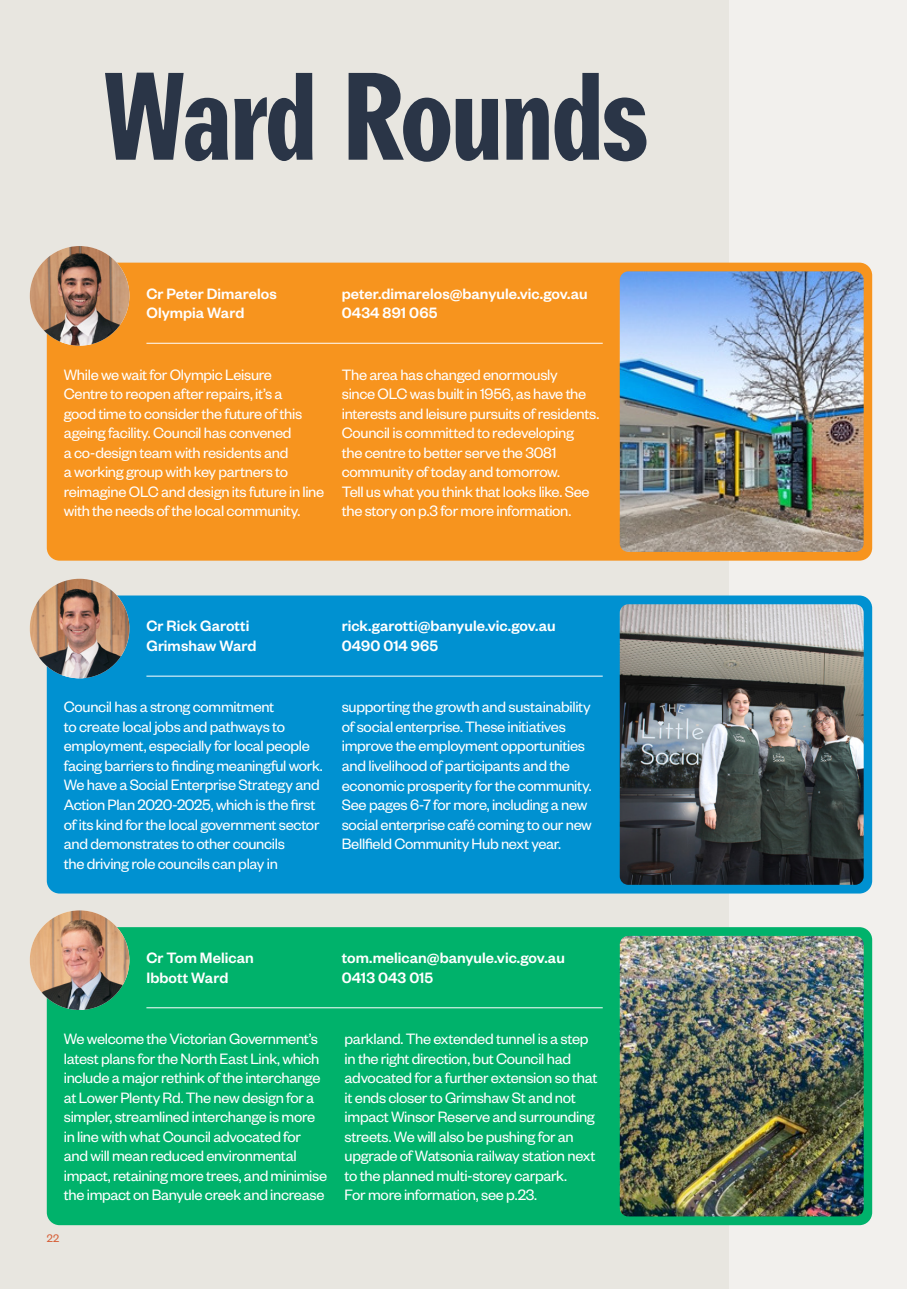
<style>
.page{position:relative;width:919px;height:1289px;background:#fff}
.page>*{position:absolute;margin:0;border:0;box-sizing:border-box;transform-origin:0 0}
.t1{font:120px "Agipo Bold Cond";letter-spacing:-.035em;color:#2a3547}
.t2{font:16.5px/19.5px "Founders Grotesk";letter-spacing:-.02em;color:#fff}
.t3{font:500 16.5px/19.5px "Founders Grotesk";color:#fff}
.t4{font:12px "Founders Grotesk";color:#d65e36}
</style>
<div class="page">
<div style="left:13px;top:0;width:893px;height:1288px;background:#f2f0ed"></div>
<div style="left:0;top:0;width:729px;height:1288px;background:#e8e6e0"></div>
<div style="left:47px;top:263px;width:825px;height:297px;background:#f7941e;border-radius:13px"></div>
<hr style="left:146px;top:343px;width:456px;height:1px;background:#fff">
<div style="left:47px;top:595px;width:825px;height:298px;background:#0091d1;border-radius:13px"></div>
<hr style="left:146px;top:675px;width:456px;height:1px;background:#fff">
<div style="left:47px;top:927px;width:825px;height:298px;background:#00b26b;border-radius:13px"></div>
<hr style="left:146px;top:1007px;width:456px;height:1px;background:#fff">
<img style="left:30px;top:246px;width:99px;height:99px;border-radius:50px">
<img style="left:30px;top:578px;width:99px;height:100px;border-radius:50px">
<img style="left:30px;top:910px;width:99px;height:99px;border-radius:50px">
<img style="left:619px;top:271px;width:244px;height:281px">
<img style="left:619px;top:604px;width:244px;height:280px">
<img style="left:619px;top:935px;width:244px;height:281px">
<h1 class="t1" style="left:101px;top:24px;width:549px">Ward Rounds</h1>
<p class="t3" style="left:146px;top:283px;width:132px">Cr Peter Dimarelos<br>Olympia Ward</p>
<p class="t3" style="left:342px;top:283px;width:247px">peter.dimarelos@banyule.vic.gov.au<br>0434 891 065</p>
<p class="t2" style="left:64px;top:364px;width:262px">While we wait for Olympic Leisure<br>Centre to reopen after repairs, it’s a<br>good time to consider the future of this ageing facility. Council has convened<br>a co-design team with residents and<br>a working group with key partners to reimagine OLC and design its future in line with the needs of the local community.</p>
<p class="t2" style="left:342px;top:364px;width:259px">The area has changed enormously<br>since OLC was built in 1956, as have the interests and leisure pursuits of residents.<br>Council is committed to redeveloping<br>the centre to better serve the 3081 community of today and tomorrow.<br>Tell us what you think that looks like. See the story on p.3 for more information.</p>
<p class="t3" style="left:146px;top:615px;width:112px">Cr Rick Garotti<br>Grimshaw Ward</p>
<p class="t3" style="left:342px;top:615px;width:215px">rick.garotti@banyule.vic.gov.au<br>0490 014 965</p>
<p class="t2" style="left:64px;top:696px;width:260px">Council has a strong commitment<br>to create local jobs and pathways to employment, especially for local people facing barriers to finding meaningful work.<br>We have a Social Enterprise Strategy and Action Plan 2020-2025, which is the first of its kind for the local government sector and demonstrates to other councils<br>the driving role councils can play in</p>
<p class="t2" style="left:342px;top:696px;width:251px">supporting the growth and sustainability of social enterprise. These initiatives improve the employment opportunities and livelihood of participants and the economic prosperity for the community.<br>See pages 6-7 for more, including a new social enterprise café coming to our new Bellfield Community Hub next year.</p>
<p class="t3" style="left:146px;top:947px;width:109px">Cr Tom Melican<br>Ibbott Ward</p>
<p class="t3" style="left:342px;top:947px;width:224px">tom.melican@banyule.vic.gov.au<br>0413 043 015</p>
<p class="t2" style="left:64px;top:1028px;width:265px">We welcome the Victorian Government’s latest plans for the North East Link, which include a major rethink of the interchange at Lower Plenty Rd. The new design for a simpler, streamlined interchange is more in line with what Council advocated for and will mean reduced environmental impact, retaining more trees, and minimise the impact on Banyule creek and increase</p>
<p class="t2" style="left:344px;top:1028px;width:254px">parkland. The extended tunnel is a step in the right direction, but Council had advocated for a further extension so that it ends closer to Grimshaw St and not impact Winsor Reserve and surrounding streets. We will also be pushing for an upgrade of Watsonia railway station next to the planned multi-storey carpark.<br>For more information, see p.23.</p>
<p class="t4" style="left:47px;top:1230px;width:14px">22</p>
</div>
